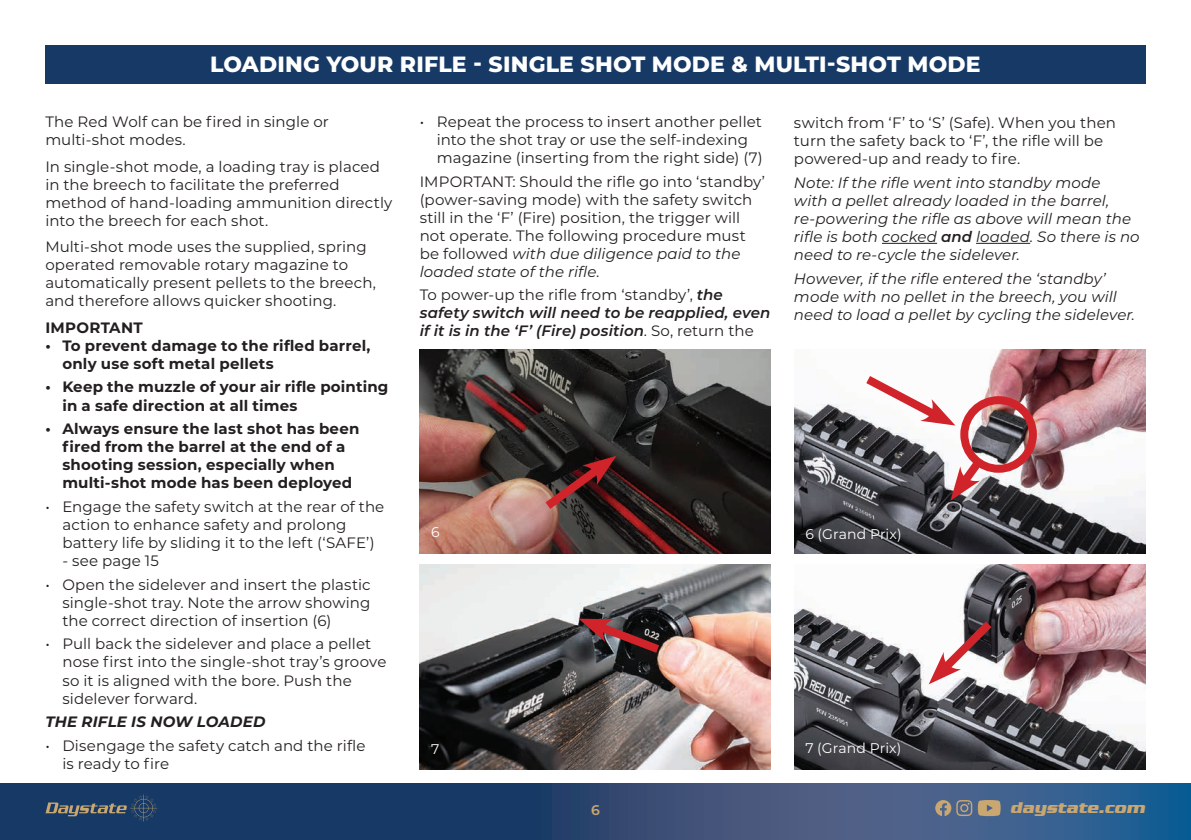
<style>
.page{position:relative;width:1191px;height:840px;background:#fff}
.page>*{position:absolute;margin:0;border:0;box-sizing:border-box;transform-origin:0 0}
.t1{font:800 22px "Montserrat";letter-spacing:.01em;color:#fff}
.t2{font:italic 700 16px "Serpentine";letter-spacing:.005em;color:#caa770}
.t3{font:15px/18px "Montserrat";letter-spacing:.01em;color:#231f20}
.t4{font:italic 15px/18px "Montserrat";letter-spacing:.005em;color:#231f20}
.t5{font:700 15px/18px "Montserrat";letter-spacing:.015em;color:#231f20}
.t6{font:italic 600 15px/18px "Montserrat";letter-spacing:.01em;color:#231f20}
.t7{font:italic 700 15px "Montserrat";letter-spacing:.015em;color:#231f20}
.t8{font:14px "Montserrat";letter-spacing:.005em;color:#fff}
.t9{font:600 14px "Montserrat";color:#caa770}
.s1{font-style:italic}
.s2{font-weight:400;font-style:normal}
.s3{font-weight:600}
</style>
<div class="page">
<svg style="left:0;top:783px;width:1191px;height:56px;background:#2a4b76"></svg>
<svg style="left:45px;top:794px;width:112px;height:27px;background:#334b66"></svg>
<svg style="left:935px;top:799px;width:65px;height:16px"></svg>
<img style="left:420px;top:349px;width:350px;height:204px">
<img style="left:420px;top:564px;width:351px;height:204px">
<div style="left:45px;top:45px;width:1100px;height:39px;background:#163965"></div>
<img style="left:794px;top:349px;width:351px;height:204px">
<svg style="left:857px;top:368px;width:98px;height:59px"></svg>
<div style="left:960px;top:396px;width:77px;height:76px;border:8px solid #d1232a;border-radius:50%"></div>
<img style="left:794px;top:564px;width:351px;height:204px">
<svg style="left:928px;top:612px;width:72px;height:72px"></svg>
<svg style="left:537px;top:455px;width:79px;height:61px;background:#502928"></svg>
<svg style="left:950px;top:450px;width:39px;height:50px"></svg>
<svg style="left:578px;top:615px;width:90px;height:44px;background:#543335"></svg>
<hr style="left:882px;top:243px;width:55px;height:1px;background:#231f20">
<hr style="left:976px;top:243px;width:54px;height:1px;background:#231f20">
<h1 class="t1" style="left:210px;top:48px;width:772px">LOADING YOUR RIFLE - SINGLE SHOT MODE &amp; MULTI-SHOT MODE</h1>
<p class="t3" style="left:45px;top:112px;width:285px">The Red Wolf can be fired in single or multi-shot modes.</p>
<p class="t3" style="left:45px;top:157px;width:348px">In single-shot mode, a loading tray is placed in the breech to facilitate the preferred method of hand-loading ammunition directly into the breech for each shot.</p>
<p class="t3" style="left:45px;top:237px;width:332px">Multi-shot mode uses the supplied, spring operated removable rotary magazine to automatically present pellets to the breech, and therefore allows quicker shooting.</p>
<p class="t5" style="left:45px;top:317px;width:99px">IMPORTANT</p>
<p class="t5" style="left:62px;top:335px;width:309px;text-indent:-17px">• To prevent damage to the rifled barrel, only use soft metal pellets</p>
<p class="t5" style="left:62px;top:377px;width:327px;text-indent:-17px">• Keep the muzzle of your air rifle pointing in a safe direction at all times</p>
<p class="t5" style="left:62px;top:419px;width:298px;text-indent:-17px">• Always ensure the last shot has been fired from the barrel at the end of a shooting session, especially when multi-shot mode has been deployed</p>
<p class="t3" style="left:62px;top:497px;width:323px;text-indent:-17px">• Engage the safety switch at the rear of the action to enhance safety and prolong battery life by sliding it to the left (‘SAFE’)</p>
<p class="t3" style="left:62px;top:551px;width:98px">- see page 15</p>
<p class="t3" style="left:62px;top:574px;width:310px;text-align:justify;text-indent:-17px">• Open the sidelever and insert the plastic single-shot tray. Note the arrow showing the correct direction of insertion (6)</p>
<p class="t3" style="left:62px;top:634px;width:325px;text-indent:-17px">• Pull back the sidelever and place a pellet nose first into the single-shot tray’s groove so it is aligned with the bore. Push the sidelever forward.</p>
<p class="t7" style="left:45px;top:710px;width:222px">THE RIFLE IS NOW LOADED</p>
<p class="t3" style="left:62px;top:735px;width:304px;text-indent:-17px">• Disengage the safety catch and the rifle is ready to fire</p>
<p class="t3" style="left:437px;top:112px;width:328px;text-indent:-17px">• Repeat the process to insert another pellet into the shot tray or use the self-indexing magazine (inserting from the right side) (7)</p>
<p class="t3" style="left:420px;top:172px;width:347px">IMPORTANT: Should the rifle go into ‘standby’ (power-saving mode) with the safety switch still in the ‘F’ (Fire) position, the trigger will not operate. The following procedure must be followed <span class="s1">with due diligence paid to the loaded state of the rifle.</span></p>
<p class="t6" style="left:420px;top:285px;width:352px"><span class="s2">To power-up the rifle from ‘standby’,</span> the safety switch will need to be reapplied, even if it is in the ‘F’ (Fire) position<span class="s2">. So, return the</span></p>
<p class="t3" style="left:794px;top:113px;width:323px">switch from ‘F’ to ‘S’ (Safe). When you then turn the safety back to ‘F’, the rifle will be powered-up and ready to fire.</p>
<p class="t4" style="left:794px;top:173px;width:347px">Note: If the rifle went into standby mode<br>with a pellet already loaded in the barrel, re-powering the rifle as above will mean the rifle is both cocked <span class="s3">and</span> loaded. So there is no need to re-cycle the sidelever.</p>
<p class="t4" style="left:794px;top:268px;width:342px">However, if the rifle entered the ‘standby’ mode with no pellet in the breech, you will need to load a pellet by cycling the sidelever.</p>
<p class="t8" style="left:431px;top:522px;width:10px">6</p>
<p class="t8" style="left:805px;top:523px;width:98px">6 (Grand Prix)</p>
<p class="t8" style="left:431px;top:739px;width:10px">7</p>
<p class="t8" style="left:805px;top:737px;width:98px">7 (Grand Prix)</p>
<p class="t9" style="left:591px;top:799px;width:10px">6</p>
<p class="t2" style="left:1010px;top:799px;width:136px">daystate.com</p>
</div>
